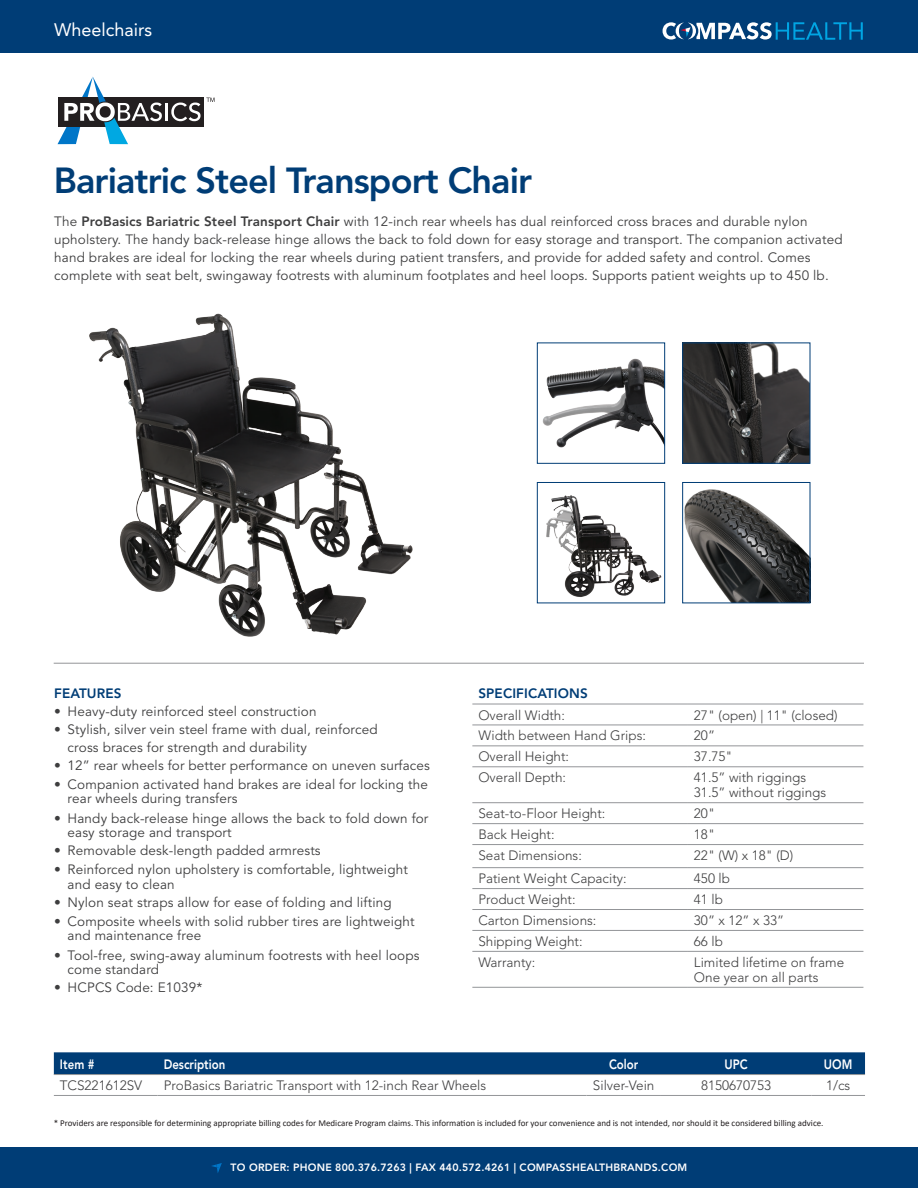
<style>
.page{position:relative;width:918px;height:1188px;background:#fff}
.page>*{position:absolute;margin:0;border:0;box-sizing:border-box;transform-origin:0 0}
.t1{font:800 36px "Avenir";letter-spacing:-.025em;color:#003d76}
.t2{font:18px "Avenir";color:#fff}
.Descriptions{font:13.5px/14.2px "Avenir";letter-spacing:.01em;color:#3e3e3f}
.Mob_-_Chart_Copy{font:300 13.5px/15px "Avenir";color:#3e3e3f}
.Mob_-_Chart_Header{font:800 13.5px "Avenir";color:#fff;scale:.85 1}
.t3{font:800 13.5px "Avenir";letter-spacing:.01em;color:#003d76}
.t4{font:800 10.5px "Avenir";letter-spacing:.02em;color:#fff}
.t5{font:9px "Calibri";color:#231f20}
.s1{font-weight:800}
</style>
<div class="page">
<div style="left:0;top:0;width:918px;height:53px;background:#003d76"></div>
<div style="left:0;top:1147px;width:918px;height:41px;background:#003d76"></div>
<svg style="left:212px;top:1163px;width:10px;height:10px"></svg>
<svg style="left:663px;top:22px;width:200px;height:18px"></svg>
<div style="left:54px;top:1052px;width:811px;height:22px;background:#003d76"></div>
<hr style="left:54px;top:1074px;width:104px;height:1px;background:#939598">
<hr style="left:158px;top:1074px;width:428px;height:1px;background:#939598">
<hr style="left:586px;top:1074px;width:75px;height:1px;background:#939598">
<hr style="left:661px;top:1074px;width:150px;height:1px;background:#939598">
<hr style="left:811px;top:1074px;width:54px;height:1px;background:#939598">
<hr style="left:54px;top:1095px;width:104px;height:1px;background:#939598">
<hr style="left:158px;top:1095px;width:428px;height:1px;background:#939598">
<hr style="left:586px;top:1095px;width:75px;height:1px;background:#939598">
<hr style="left:661px;top:1095px;width:150px;height:1px;background:#939598">
<hr style="left:811px;top:1095px;width:54px;height:1px;background:#939598">
<div style="left:59px;top:97px;width:145px;height:30px;background:#231f20"></div>
<hr style="left:165px;top:103px;width:3px;height:18px;background:#fff">
<svg style="left:171px;top:98px;width:43px;height:23px"></svg>
<svg style="left:58px;top:77px;width:104px;height:67px"></svg>
<hr style="left:54px;top:663px;width:810px;height:1px;background:#939598">
<img style="left:542px;top:358px;width:121px;height:90px">
<div style="left:537px;top:343px;width:128px;height:121px;border:1px solid #003d76"></div>
<img style="left:546px;top:495px;width:116px;height:102px">
<div style="left:537px;top:482px;width:128px;height:121px;border:1px solid #003d76"></div>
<img style="left:684px;top:345px;width:124px;height:117px">
<div style="left:682px;top:343px;width:128px;height:121px;border:1px solid #003d76"></div>
<img style="left:684px;top:489px;width:124px;height:112px">
<div style="left:682px;top:482px;width:128px;height:121px;border:1px solid #003d76"></div>
<img style="left:89px;top:313px;width:324px;height:324px">
<hr style="left:472px;top:725px;width:216px;height:1px;background:#939598">
<hr style="left:688px;top:725px;width:175px;height:1px;background:#939598">
<hr style="left:472px;top:746px;width:216px;height:1px;background:#939598">
<hr style="left:688px;top:746px;width:175px;height:1px;background:#939598">
<hr style="left:472px;top:767px;width:216px;height:1px;background:#939598">
<hr style="left:688px;top:767px;width:175px;height:1px;background:#939598">
<hr style="left:472px;top:802px;width:216px;height:1px;background:#939598">
<hr style="left:688px;top:802px;width:175px;height:1px;background:#939598">
<hr style="left:472px;top:823px;width:216px;height:1px;background:#939598">
<hr style="left:688px;top:823px;width:175px;height:1px;background:#939598">
<hr style="left:472px;top:844px;width:216px;height:1px;background:#939598">
<hr style="left:688px;top:844px;width:175px;height:1px;background:#939598">
<hr style="left:472px;top:704px;width:216px;height:1px;background:#939598">
<hr style="left:688px;top:704px;width:175px;height:1px;background:#939598">
<hr style="left:472px;top:867px;width:216px;height:1px;background:#939598">
<hr style="left:688px;top:867px;width:175px;height:1px;background:#939598">
<hr style="left:472px;top:888px;width:216px;height:1px;background:#939598">
<hr style="left:688px;top:888px;width:175px;height:1px;background:#939598">
<hr style="left:472px;top:909px;width:216px;height:1px;background:#939598">
<hr style="left:688px;top:909px;width:175px;height:1px;background:#939598">
<hr style="left:472px;top:930px;width:216px;height:1px;background:#939598">
<hr style="left:688px;top:930px;width:175px;height:1px;background:#939598">
<hr style="left:472px;top:951px;width:216px;height:1px;background:#939598">
<hr style="left:688px;top:951px;width:175px;height:1px;background:#939598">
<hr style="left:472px;top:987px;width:216px;height:1px;background:#939598">
<hr style="left:688px;top:987px;width:175px;height:1px;background:#939598">
<h2 class="t2" style="left:54px;top:19px;width:100px">Wheelchairs</h2>
<p class="t1" style="left:54px;top:160px;width:480px">Bariatric Steel Transport Chair</p>
<p class="Descriptions" style="left:54px;top:213px;width:790px;line-height:18px">The <span class="s1">ProBasics Bariatric Steel Transport Chair</span> with 12-inch rear wheels has dual reinforced cross braces and durable nylon upholstery. The handy back-release hinge allows the back to fold down for easy storage and transport. The companion activated hand brakes are ideal for locking the rear wheels during patient transfers, and provide for added safety and control. Comes complete with seat belt, swingaway footrests with aluminum footplates and heel loops. Supports patient weights up to 450 lb.</p>
<p class="t3" style="left:54px;top:685px;width:69px">FEATURES</p>
<p class="Descriptions" style="left:54px;top:704px;width:264px">• Heavy-duty reinforced steel construction</p>
<p class="Descriptions" style="left:68px;top:720px;width:312px;line-height:18px;text-indent:-14px">• Stylish, silver vein steel frame with dual, reinforced cross braces for strength and durability</p>
<p class="Descriptions" style="left:54px;top:758px;width:377px">• 12” rear wheels for better performance on uneven surfaces</p>
<p class="Descriptions" style="left:68px;top:778px;width:362px;text-indent:-13px">• Companion activated hand brakes are ideal for locking the rear wheels during transfers</p>
<p class="Descriptions" style="left:68px;top:811px;width:362px;text-indent:-14px">• Handy back-release hinge allows the back to fold down for easy storage and transport</p>
<p class="Descriptions" style="left:54px;top:844px;width:268px">• Removable desk-length padded armrests</p>
<p class="Descriptions" style="left:68px;top:863px;width:342px;text-indent:-14px">• Reinforced nylon upholstery is comfortable, lightweight and easy to clean</p>
<p class="Descriptions" style="left:54px;top:895px;width:339px">• Nylon seat straps allow for ease of folding and lifting</p>
<p class="Descriptions" style="left:68px;top:915px;width:349px;text-indent:-13px">• Composite wheels with solid rubber tires are lightweight and maintenance free</p>
<p class="Descriptions" style="left:68px;top:948px;width:353px;text-indent:-14px">• Tool-free, swing-away aluminum footrests with heel loops come standard</p>
<p class="Descriptions" style="left:54px;top:981px;width:150px">• HCPCS Code: E1039*</p>
<p class="t3" style="left:478px;top:685px;width:111px">SPECIFICATIONS</p>
<p class="Mob_-_Chart_Copy" style="left:478px;top:707px;width:88px">Overall Width:</p>
<p class="Mob_-_Chart_Copy" style="left:694px;top:707px;width:145px">27" (open) | 11" (closed)</p>
<p class="Mob_-_Chart_Copy" style="left:478px;top:728px;width:169px">Width between Hand Grips:</p>
<p class="Mob_-_Chart_Copy" style="left:694px;top:728px;width:23px">20”</p>
<p class="Mob_-_Chart_Copy" style="left:478px;top:749px;width:92px">Overall Height:</p>
<p class="Mob_-_Chart_Copy" style="left:694px;top:749px;width:40px">37.75"</p>
<p class="Mob_-_Chart_Copy" style="left:478px;top:770px;width:89px">Overall Depth:</p>
<p class="Mob_-_Chart_Copy" style="left:694px;top:770px;width:114px">41.5” with riggings</p>
<p class="Mob_-_Chart_Copy" style="left:694px;top:785px;width:134px">31.5” without riggings</p>
<p class="Mob_-_Chart_Copy" style="left:478px;top:806px;width:129px">Seat-to-Floor Height:</p>
<p class="Mob_-_Chart_Copy" style="left:694px;top:806px;width:23px">20"</p>
<p class="Mob_-_Chart_Copy" style="left:478px;top:827px;width:78px">Back Height:</p>
<p class="Mob_-_Chart_Copy" style="left:694px;top:827px;width:23px">18"</p>
<p class="Mob_-_Chart_Copy" style="left:478px;top:848px;width:105px">Seat Dimensions:</p>
<p class="Mob_-_Chart_Copy" style="left:694px;top:848px;width:101px">22" (W) x 18" (D)</p>
<p class="Mob_-_Chart_Copy" style="left:478px;top:871px;width:150px">Patient Weight Capacity:</p>
<p class="Mob_-_Chart_Copy" style="left:694px;top:871px;width:38px">450 lb</p>
<p class="Mob_-_Chart_Copy" style="left:478px;top:892px;width:99px">Product Weight:</p>
<p class="Mob_-_Chart_Copy" style="left:694px;top:892px;width:31px">41 lb</p>
<p class="Mob_-_Chart_Copy" style="left:478px;top:913px;width:120px">Carton Dimensions:</p>
<p class="Mob_-_Chart_Copy" style="left:694px;top:913px;width:92px">30” x 12” x 33”</p>
<p class="Mob_-_Chart_Copy" style="left:478px;top:934px;width:106px">Shipping Weight:</p>
<p class="Mob_-_Chart_Copy" style="left:694px;top:934px;width:31px">66 lb</p>
<p class="Mob_-_Chart_Copy" style="left:478px;top:955px;width:59px">Warranty:</p>
<p class="Mob_-_Chart_Copy" style="left:694px;top:955px;width:152px">Limited lifetime on frame<br>One year on all parts</p>
<p class="Mob_-_Chart_Header" style="left:60px;top:1056px;width:43px">Item #</p>
<p class="Mob_-_Chart_Header" style="left:164px;top:1056px;width:74px">Description</p>
<p class="Mob_-_Chart_Header" style="left:609px;top:1056px;width:36px">Color</p>
<p class="Mob_-_Chart_Header" style="left:725px;top:1056px;width:29px">UPC</p>
<p class="Mob_-_Chart_Header" style="left:824px;top:1056px;width:35px">UOM</p>
<p class="Mob_-_Chart_Copy" style="left:60px;top:1078px;width:84px">TCS221612SV</p>
<p class="Mob_-_Chart_Copy" style="left:164px;top:1078px;width:324px">ProBasics Bariatric Transport with 12-inch Rear Wheels</p>
<p class="Mob_-_Chart_Copy" style="left:593px;top:1078px;width:63px">Silver-Vein</p>
<p class="Mob_-_Chart_Copy" style="left:701px;top:1078px;width:72px">8150670753</p>
<p class="Mob_-_Chart_Copy" style="left:826px;top:1078px;width:26px">1/cs</p>
<p class="t5" style="left:54px;top:1117px;width:771px">* Providers are responsible for determining appropriate billing codes for Medicare Program claims. This information is included for your convenience and is not intended, nor should it be considered billing advice.</p>
<p class="t4" style="left:231px;top:1162px;width:458px">TO ORDER: PHONE 800.376.7263 | FAX 440.572.4261 | COMPASSHEALTHBRANDS.COM</p>
</div>
